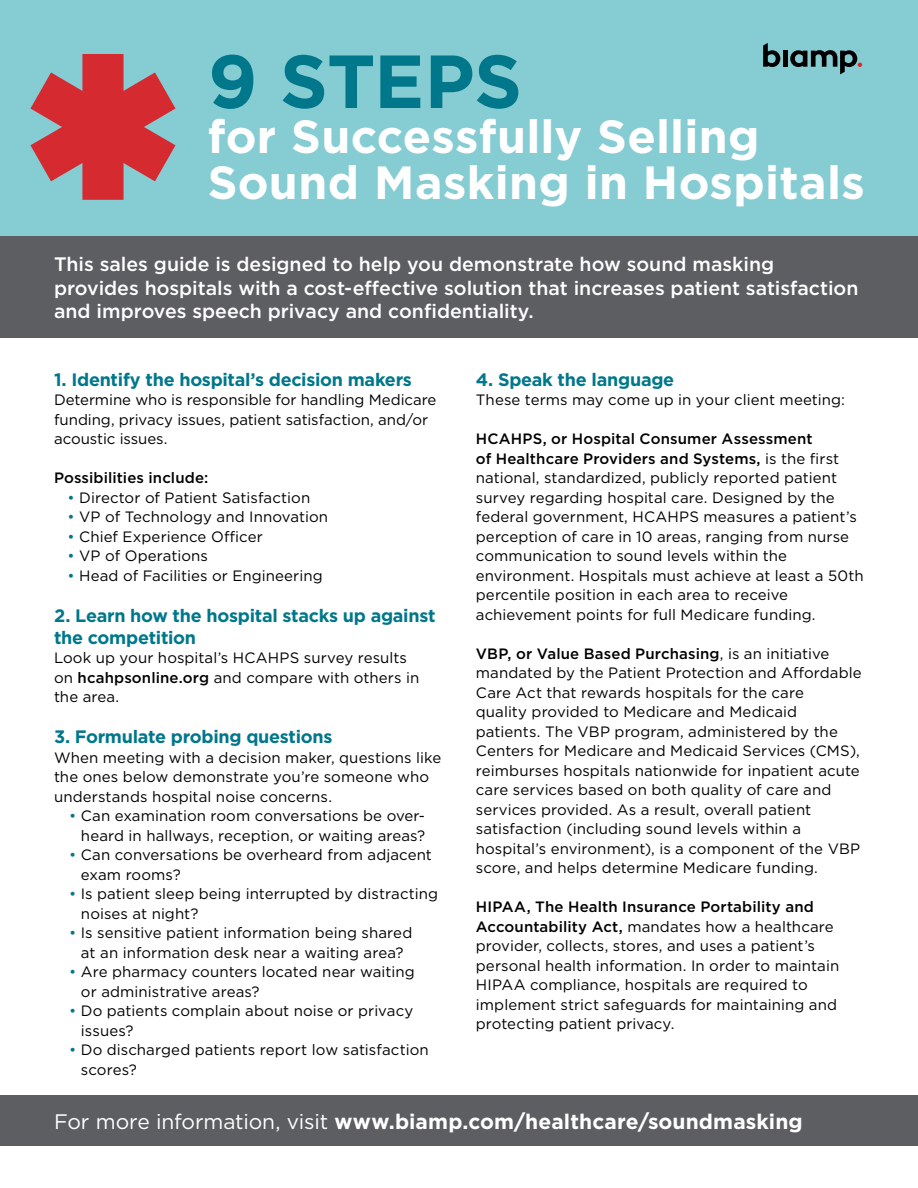
<style>
.page{position:relative;width:918px;height:1188px;background:#fff}
.page>*{position:absolute;margin:0;border:0;box-sizing:border-box;transform-origin:0 0}
.t1{font:700 75px "Gotham";letter-spacing:-.01em;color:#00778a}
.t2{font:700 46.5px/46.5px "Gotham";letter-spacing:.005em;color:#fff}
.t3{font:700 21px "Gotham";letter-spacing:.005em;color:#fff}
.t4{font:500 19.5px/23.4px "Gotham";color:#fff}
.t5{font:700 18px/21.6px "Gotham";letter-spacing:-.015em;color:#00778a}
.t6{font:15px/19.5px "Gotham";letter-spacing:.005em;color:#000}
.t7{font:500 15px "Gotham";letter-spacing:.005em;color:#000}
.s1{color:#00778a}
.s2{font-weight:500}
.s3{font-weight:400}
</style>
<div class="page">
<div style="left:0;top:236px;width:918px;height:102px;background:#5c5e62"></div>
<div style="left:0;top:0;width:918px;height:236px;background:#85ccd3"></div>
<svg style="left:763px;top:43px;width:17px;height:24px"></svg>
<div style="left:783px;top:51px;width:5px;height:16px;background:#000"></div>
<svg style="left:790px;top:50px;width:72px;height:24px"></svg>
<svg style="left:30px;top:54px;width:146px;height:146px"></svg>
<div style="left:0;top:1095px;width:918px;height:51px;background:#5c5e62"></div>
<h1 class="t1" style="left:208px;top:32px;width:316px">9 STEPS</h1>
<h2 class="t2" style="left:208px;top:113px;width:659px">for Successfully Selling<br>Sound Masking in Hospitals</h2>
<h3 class="t4" style="left:54px;top:252px;width:806px">This sales guide is designed to help you demonstrate how sound masking provides hospitals with a cost-effective solution that increases patient satisfaction and improves speech privacy and confidentiality.</h3>
<p class="t5" style="left:54px;top:369px;width:359px">1. Identify the hospital’s decision makers</p>
<p class="t6" style="left:54px;top:390px;width:384px">Determine who is responsible for handling Medicare funding, privacy issues, patient satisfaction, and/or acoustic issues.</p>
<p class="t7" style="left:54px;top:468px;width:156px">Possibilities include:</p>
<p class="t6" style="left:68px;top:488px;width:244px"><span class="s1">•</span> Director of Patient Satisfaction</p>
<p class="t6" style="left:68px;top:507px;width:262px"><span class="s1">•</span> VP of Technology and Innovation</p>
<p class="t6" style="left:68px;top:527px;width:197px"><span class="s1">•</span> Chief Experience Officer</p>
<p class="t6" style="left:68px;top:546px;width:142px"><span class="s1">•</span> VP of Operations</p>
<p class="t6" style="left:68px;top:566px;width:257px"><span class="s1">•</span> Head of Facilities or Engineering</p>
<p class="t5" style="left:54px;top:605px;width:383px">2. Learn how the hospital stacks up against the competition</p>
<p class="t6" style="left:54px;top:648px;width:367px">Look up your hospital’s HCAHPS survey results on <span class="s2">hcahpsonline.org</span> and compare with others in the area.</p>
<p class="t5" style="left:54px;top:726px;width:280px">3. Formulate probing questions</p>
<p class="t6" style="left:54px;top:747px;width:389px">When meeting with a decision maker, questions like the ones below demonstrate you’re someone who understands hospital noise concerns.</p>
<p class="t6" style="left:69px;top:806px;width:358px;text-align:right"><span class="s1">•</span> Can examination room conversations be over&shy;heard in hallways, reception, or waiting areas?</p>
<p class="t6" style="left:81px;top:845px;width:352px;text-indent:-12px"><span class="s1">•</span> Can conversations be overheard from adjacent exam rooms?</p>
<p class="t6" style="left:81px;top:884px;width:359px;text-indent:-12px"><span class="s1">•</span> Is patient sleep being interrupted by distracting noises at night?</p>
<p class="t6" style="left:69px;top:923px;width:345px;text-align:center"><span class="s1">•</span> Is sensitive patient information being shared at an information desk near a waiting area?</p>
<p class="t6" style="left:81px;top:962px;width:335px;text-indent:-12px"><span class="s1">•</span> Are pharmacy counters located near waiting or administrative areas?</p>
<p class="t6" style="left:81px;top:1001px;width:334px;text-indent:-12px"><span class="s1">•</span> Do patients complain about noise or privacy issues?</p>
<p class="t6" style="left:81px;top:1040px;width:349px;text-indent:-12px"><span class="s1">•</span> Do discharged patients report low satisfaction scores?</p>
<p class="t5" style="left:476px;top:369px;width:200px">4. Speak the language</p>
<p class="t6" style="left:476px;top:390px;width:371px">These terms may come up in your client meeting:</p>
<p class="t6" style="left:476px;top:429px;width:389px"><span class="s2">HCAHPS, or Hospital Consumer Assessment<br>of Healthcare Providers and Systems,</span> is the first national, standardized, publicly reported patient survey regarding hospital care. Designed by the federal government, HCAHPS measures a patient’s perception of care in 10 areas, ranging from nurse communication to sound levels within the environment. Hospitals must achieve at least a 50th percentile position in each area to receive achievement points for full Medicare funding.</p>
<p class="t6" style="left:476px;top:644px;width:387px"><span class="s2">VBP, or Value Based Purchasing</span>, is an initiative mandated by the Patient Protection and Affordable Care Act that rewards hospitals for the care<br>quality provided to Medicare and Medicaid patients. The VBP program, administered by the Centers for Medicare and Medicaid Services (CMS), reimburses hospitals nationwide for inpatient acute care services based on both quality of care and services provided. As a result, overall patient satisfaction (including sound levels within a hospital’s environment), is a component of the VBP score, and helps determine Medicare funding.</p>
<p class="t6" style="left:476px;top:897px;width:365px"><span class="s2">HIPAA, The Health Insurance Portability and Accountability Act,</span> mandates how a healthcare provider, collects, stores, and uses a patient’s personal health information. In order to maintain HIPAA compliance, hospitals are required to implement strict safeguards for maintaining and protecting patient privacy.</p>
<h3 class="t3" style="left:54px;top:1108px;width:750px"><span class="s3">For more information, visit</span> www.biamp.com/healthcare/soundmasking</h3>
</div>
